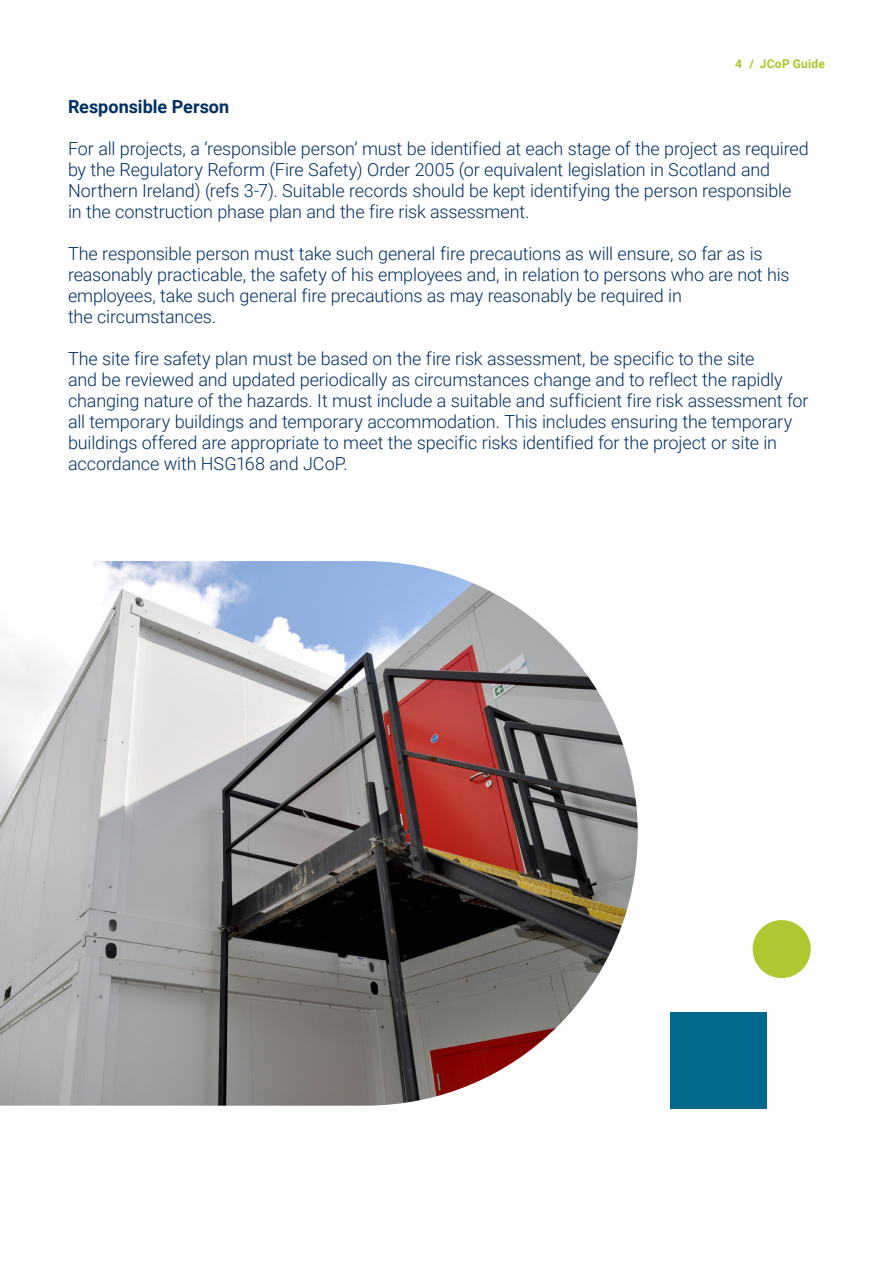
<style>
.page{position:relative;width:893px;height:1263px;background:#fff}
.page>*{position:absolute;margin:0;border:0;box-sizing:border-box;transform-origin:0 0}
.t1{font:300 18px/21px "Roboto";letter-spacing:-.01em;color:#003063}
.t2{font:700 18px "Roboto";color:#003063}
.t3{font:700 12px "Roboto";letter-spacing:.02em;color:#aac52a}
.s1{font-family:"Roboto Mono"}
</style>
<div class="page">
<img style="left:0;top:561px;width:638px;height:545px">
<div style="left:670px;top:1012px;width:96px;height:96px;background:#00698c"></div>
<div style="left:753px;top:920px;width:58px;height:58px;background:#afc832;border-radius:50%"></div>
<p class="t3" style="left:735px;top:55px;width:91px"><span class="s1">4</span> / JCoP Guide</p>
<p class="t2" style="left:68px;top:94px;width:163px">Responsible Person</p>
<p class="t1" style="left:68px;top:137px;width:742px">For all projects, a ‘responsible person’ must be identified at each stage of the project as required by the Regulatory Reform (Fire Safety) Order 2005 (or equivalent legislation in Scotland and Northern Ireland) (refs 3-7). Suitable records should be kept identifying the person responsible in the construction phase plan and the fire risk assessment.</p>
<p class="t1" style="left:68px;top:242px;width:723px">The responsible person must take such general fire precautions as will ensure, so far as is reasonably practicable, the safety of his employees and, in relation to persons who are not his employees, take such general fire precautions as may reasonably be required in<br>the circumstances.</p>
<p class="t1" style="left:68px;top:347px;width:742px">The site fire safety plan must be based on the fire risk assessment, be specific to the site<br>and be reviewed and updated periodically as circumstances change and to reflect the rapidly changing nature of the hazards. It must include a suitable and sufficient fire risk assessment for all temporary buildings and temporary accommodation. This includes ensuring the temporary buildings offered are appropriate to meet the specific risks identified for the project or site in accordance with HSG168 and JCoP.</p>
</div>
